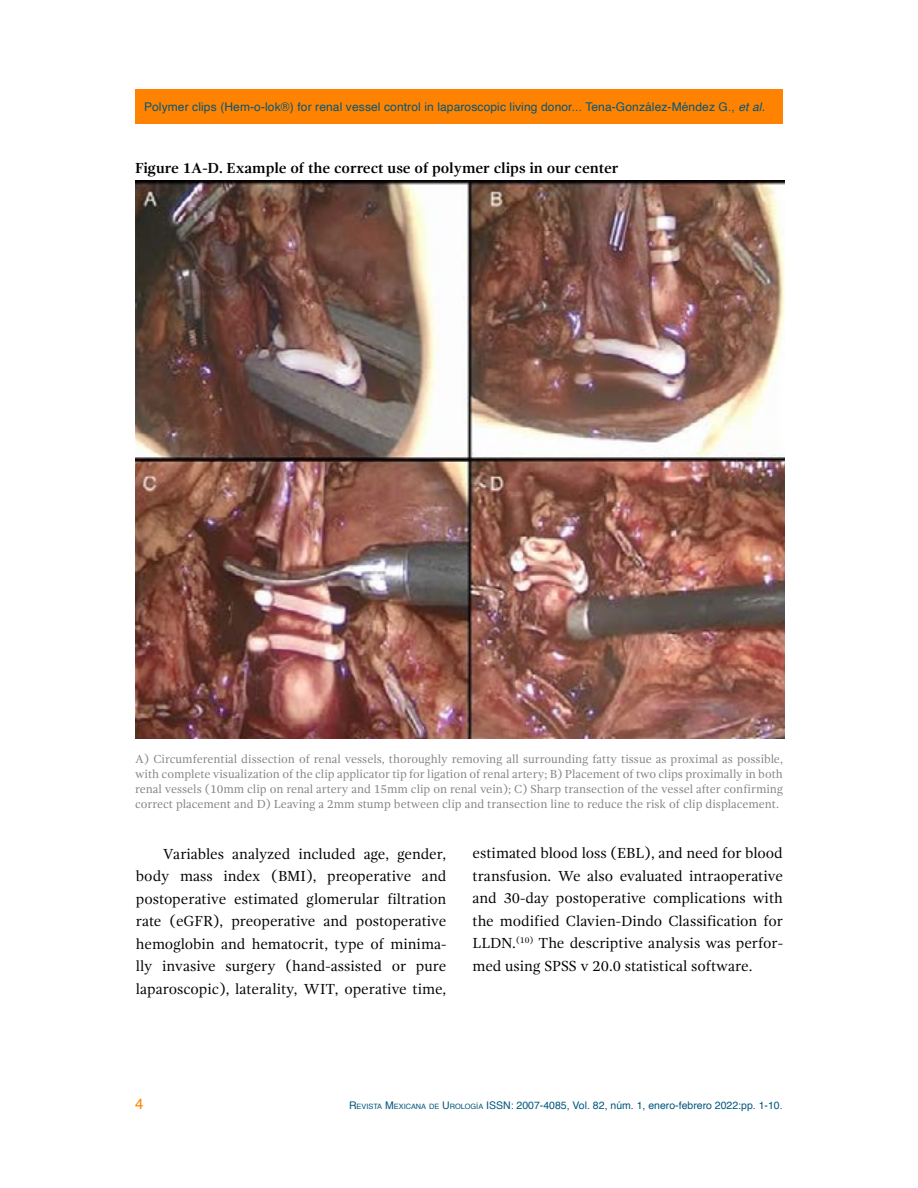
<style>
.page{position:relative;width:918px;height:1188px;background:#fff}
.page>*{position:absolute;margin:0;border:0;box-sizing:border-box;transform-origin:0 0}
.t1{font:15px/22.5px "Gandhi Serif";color:#000;text-align:justify}
.t2{font:700 15px "Gandhi Serif";color:#000}
.t3{font:15px "Helvetica";color:#ff8300}
.t4{font:12px/15px "Gandhi Serif";letter-spacing:-.005em;color:#808285;text-align:justify}
.t5{font:12px "Helvetica";letter-spacing:.01em;color:#00567d}
.t6{font:10.5px "Helvetica";color:#00567d}
.s1{font-style:italic}
.s2{font-style:inherit}
.s3{font-size:7.35px}
</style>
<div class="page">
<div style="left:135px;top:89px;width:648px;height:34px;background:#ff8300"></div>
<img style="left:135px;top:181px;width:649px;height:557px">
<p class="t5" style="left:144px;top:97px;width:623px">Polymer clips (Hem-o-lok®) for renal vessel control in laparoscopic living donor... Tena-González-Méndez G., <span class="s1">et al.</span></p>
<p class="t2" style="left:135px;top:160px;width:485px">Figure 1A-D. Example of the correct use of polymer clips in our center</p>
<p class="t4" style="left:135px;top:751px;width:650px">A) Circumferential dissection of renal vessels, thoroughly removing all surrounding fatty tissue as proximal as possible, with complete visualization of the clip applicator tip for ligation of renal artery; B) Placement of two clips proximally in both renal vessels (10mm clip on renal artery and 15mm clip on renal vein); C) Sharp transection of the vessel after confirming correct placement and D) Leaving a 2mm stump between clip and transection line to reduce the risk of clip displacement.</p>
<p class="t1" style="left:136px;top:842px;width:312px;text-indent:27px">Variables analyzed included age, gender, body mass index (BMI), preoperative and postoperative estimated glomerular filtration rate (eGFR), preoperative and postoperative hemoglobin and hematocrit, type of minima&shy;lly invasive surgery (hand-assisted or pure laparoscopic), laterality, WIT, operative time,</p>
<p class="t1" style="left:472px;top:842px;width:312px">estimated blood loss (EBL), and need for blood transfusion. We also evaluated intraoperative and 30-day postoperative complications with the modified Clavien-Dindo Classification for LLDN.<sup>(10)</sup> The descriptive analysis was perfor&shy;med using SPSS v 20.0 statistical software.</p>
<p class="t3" style="left:135px;top:1092px;width:10px">4</p>
<p class="t6" style="left:349px;top:1097px;width:435px"><span class="s2">R</span><span class="s3">EVISTA</span> <span class="s2">M</span><span class="s3">EXICANA DE</span> <span class="s2">U</span><span class="s3">ROLOGÍA</span> ISSN: 2007-4085, Vol. 82, núm. 1, enero-febrero 2022:pp. 1-10.</p>
</div>
